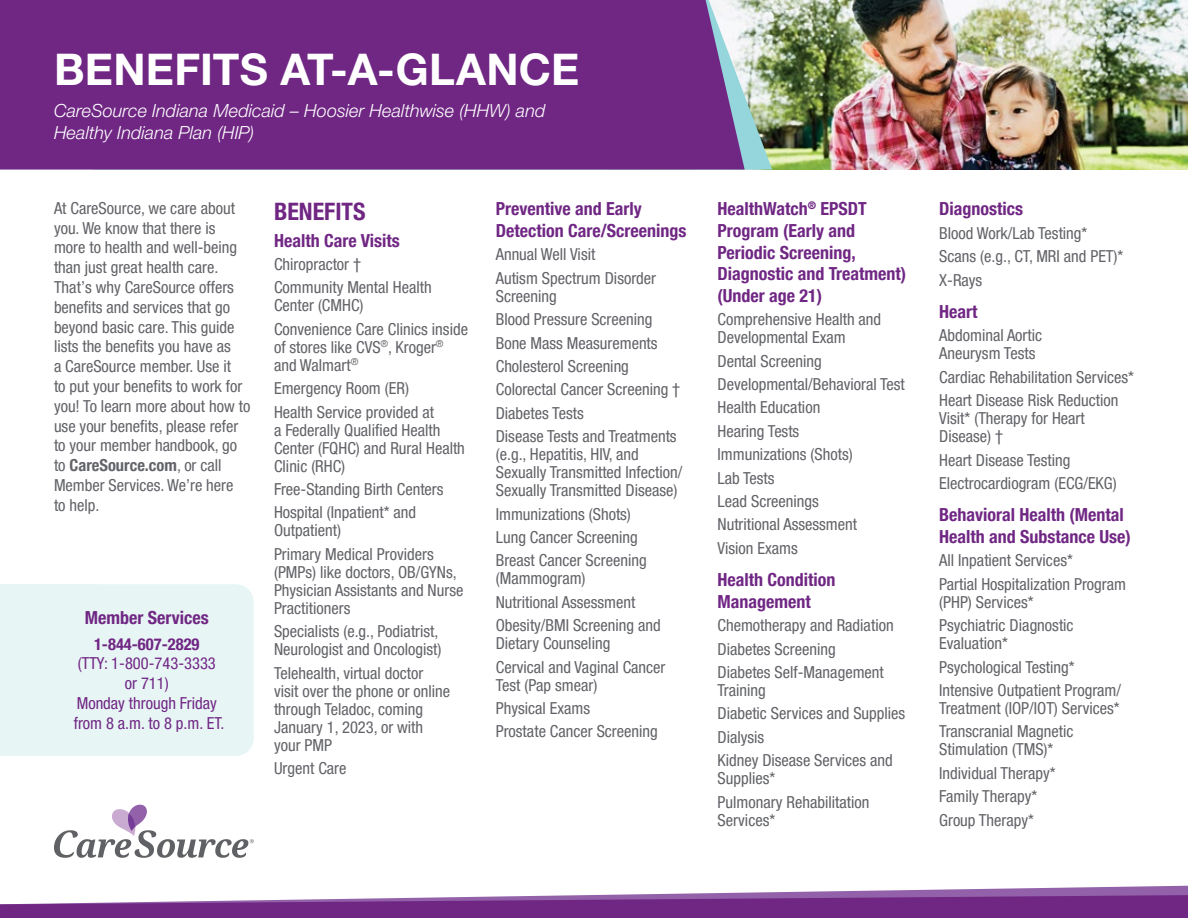
<style>
.page{position:relative;width:1188px;height:918px;background:#fff}
.page>*{position:absolute;margin:0;border:0;box-sizing:border-box;transform-origin:0 0}
.t1{font:700 43.5px "Helvetica Neue LT Pro";letter-spacing:.005em;color:#fff}
.t2{font:700 condensed 24px "Helvetica Neue LT Pro";color:#702784}
.t3{font:700 condensed 18px/21.6px "Helvetica Neue LT Pro";color:#702784}
.t4{font:italic 300 18px/21.6px "Helvetica Neue LT Pro";letter-spacing:.005em;color:#fff}
.t5{font:condensed 16.5px/18px "Helvetica Neue LT Pro";color:#626368}
.t6{font:condensed 16.5px/19.8px "Helvetica Neue LT Pro";color:#702784;text-align:center}
.t7{font:700 condensed 16.5px "Helvetica Neue LT Pro";color:#702784}
.s1{font-weight:700}
</style>
<div class="page">
<div style="left:0;top:584px;width:97px;height:172px;background:#e8f5f5"></div>
<div style="left:41px;top:584px;width:213px;height:172px;background:#e8f5f5;border-radius:18px"></div>
<img style="left:772px;top:0;width:416px;height:170px">
<img style="left:745px;top:0;width:27px;height:170px">
<div style="left:0;top:0;width:745px;height:170px;background:#702784"></div>
<svg style="left:54px;top:805px;width:200px;height:53px"></svg>
<svg style="left:0;top:886px;width:1188px;height:32px"></svg>
<h1 class="t1" style="left:54px;top:43px;width:527px">BENEFITS AT-A-GLANCE</h1>
<p class="t4" style="left:54px;top:100px;width:493px">CareSource Indiana Medicaid – Hoosier Healthwise (HHW) and<br>Healthy Indiana Plan (HIP)</p>
<p class="t5" style="left:54px;top:198px;width:185px;line-height:19.8px">At CareSource, we care about you. We know that there is more to health and well-being than just great health care.</p>
<p class="t5" style="left:54px;top:277px;width:198px;line-height:19.8px">That’s why CareSource offers benefits and services that go beyond basic care. This guide lists the benefits you have as<br>a CareSource member. Use it<br>to put your benefits to work for you! To learn more about how to use your benefits, please refer to your member handbook, go to <span class="s1">CareSource.com</span>, or call<br>Member Services. We’re here<br>to help.</p>
<p class="t3" style="left:85px;top:607px;width:125px">Member Services</p>
<p class="t7" style="left:94px;top:634px;width:107px">1-844-607-2829</p>
<p class="t6" style="left:74px;top:653px;width:152px">(TTY: 1-800-743-3333 or 711)<br>Monday through Friday from 8 a.m. to 8 p.m. ET.</p>
<h2 class="t2" style="left:274px;top:197px;width:93px">BENEFITS</h2>
<h3 class="t3" style="left:274px;top:230px;width:127px">Health Care Visits</h3>
<p class="t5" style="left:274px;top:252px;width:159px;line-height:23.4px">Chiropractor †<br>Community Mental Health</p>
<p class="t5" style="left:274px;top:296px;width:91px">Center (CMHC)</p>
<p class="t5" style="left:274px;top:320px;width:195px">Convenience Care Clinics inside of stores like CVS<sup>®</sup>, Kroger<sup>® </sup>and Walmart<sup>®</sup></p>
<p class="t5" style="left:274px;top:377px;width:162px;line-height:23.4px">Emergency Room (ER)<br>Health Service provided at</p>
<p class="t5" style="left:274px;top:421px;width:192px">a Federally Qualified Health<br>Center (FQHC) and Rural Health<br>Clinic (RHC)</p>
<p class="t5" style="left:274px;top:477px;width:171px;line-height:23.4px">Free-Standing Birth Centers<br>Hospital (Inpatient* and</p>
<p class="t5" style="left:274px;top:521px;width:69px">Outpatient)</p>
<p class="t5" style="left:274px;top:545px;width:191px">Primary Medical Providers (PMPs) like doctors, OB/GYNs,<br>Physician Assistants and Nurse<br>Practitioners</p>
<p class="t5" style="left:274px;top:622px;width:169px">Specialists (e.g., Podiatrist,<br>Neurologist and Oncologist)</p>
<p class="t5" style="left:274px;top:664px;width:178px">Telehealth, virtual doctor visit over the phone or online through Teladoc, coming<br>January 1, 2023, or with your PMP</p>
<p class="t5" style="left:274px;top:759px;width:74px">Urgent Care</p>
<h3 class="t3" style="left:496px;top:198px;width:192px">Preventive and Early<br>Detection Care/Screenings</h3>
<p class="t5" style="left:496px;top:245px;width:101px">Annual Well Visit</p>
<p class="t5" style="left:496px;top:269px;width:162px">Autism Spectrum Disorder<br>Screening</p>
<p class="t5" style="left:496px;top:307px;width:163px;line-height:23.4px">Blood Pressure Screening<br>Bone Mass Measurements<br>Cholesterol Screening</p>
<p class="t5" style="left:496px;top:378px;width:186px;line-height:23.4px">Colorectal Cancer Screening †<br>Diabetes Tests</p>
<p class="t5" style="left:496px;top:427px;width:188px">Disease Tests and Treatments (e.g., Hepatitis, HIV, and<br>Sexually Transmitted Infection/<br>Sexually Transmitted Disease)</p>
<p class="t5" style="left:496px;top:505px;width:137px">Immunizations (Shots)</p>
<p class="t5" style="left:496px;top:525px;width:152px;line-height:23.4px">Lung Cancer Screening<br>Breast Cancer Screening</p>
<p class="t5" style="left:496px;top:569px;width:91px">(Mammogram)</p>
<p class="t5" style="left:496px;top:590px;width:166px;line-height:23.4px">Nutritional Assessment<br>Obesity/BMI Screening and</p>
<p class="t5" style="left:496px;top:634px;width:116px">Dietary Counseling</p>
<p class="t5" style="left:496px;top:658px;width:171px">Cervical and Vaginal Cancer<br>Test (Pap smear)</p>
<p class="t5" style="left:496px;top:696px;width:164px;line-height:23.4px">Physical Exams<br>Prostate Cancer Screening</p>
<h3 class="t3" style="left:718px;top:198px;width:190px">HealthWatch<sup>®</sup> EPSDT<br>Program (Early and<br>Periodic Screening,<br>Diagnostic and Treatment) (Under age 21)</h3>
<p class="t5" style="left:718px;top:310px;width:165px">Comprehensive Health and<br>Developmental Exam</p>
<p class="t5" style="left:718px;top:352px;width:106px">Dental Screening</p>
<p class="t5" style="left:718px;top:372px;width:189px;line-height:23.4px">Developmental/Behavioral Test<br>Health Education</p>
<p class="t5" style="left:718px;top:419px;width:137px;line-height:23.4px">Hearing Tests<br>Immunizations (Shots)</p>
<p class="t5" style="left:718px;top:466px;width:103px;line-height:23.4px">Lab Tests<br>Lead Screenings</p>
<p class="t5" style="left:718px;top:513px;width:141px;line-height:23.4px">Nutritional Assessment<br>Vision Exams</p>
<h3 class="t3" style="left:718px;top:569px;width:119px">Health Condition<br>Management</h3>
<p class="t5" style="left:718px;top:613px;width:178px;line-height:23.4px">Chemotherapy and Radiation<br>Diabetes Screening</p>
<p class="t5" style="left:718px;top:663px;width:168px">Diabetes Self-Management<br>Training</p>
<p class="t5" style="left:718px;top:702px;width:189px;line-height:23.4px">Diabetic Services and Supplies<br>Dialysis</p>
<p class="t5" style="left:718px;top:751px;width:177px">Kidney Disease Services and<br>Supplies*</p>
<p class="t5" style="left:718px;top:793px;width:153px">Pulmonary Rehabilitation<br>Services*</p>
<h3 class="t3" style="left:939px;top:198px;width:85px">Diagnostics</h3>
<p class="t5" style="left:939px;top:221px;width:186px;line-height:23.4px">Blood Work/Lab Testing*<br>Scans (e.g., CT, MRI and PET)*<br>X-Rays</p>
<p class="t3" style="left:939px;top:301px;width:40px">Heart</p>
<p class="t5" style="left:939px;top:326px;width:104px">Abdominal Aortic<br>Aneurysm Tests</p>
<p class="t5" style="left:939px;top:365px;width:196px;line-height:23.4px">Cardiac Rehabilitation Services*<br>Heart Disease Risk Reduction</p>
<p class="t5" style="left:939px;top:409px;width:147px">Visit* (Therapy for Heart<br>Disease) †</p>
<p class="t5" style="left:939px;top:448px;width:179px;line-height:23.4px">Heart Disease Testing<br>Electrocardiogram (ECG/EKG)</p>
<h3 class="t3" style="left:939px;top:504px;width:193px">Behavioral Health (Mental<br>Health and Substance Use)</h3>
<p class="t5" style="left:939px;top:549px;width:188px;line-height:23.4px">All Inpatient Services*<br>Partial Hospitalization Program</p>
<p class="t5" style="left:939px;top:593px;width:96px">(PHP) Services*</p>
<p class="t5" style="left:939px;top:616px;width:136px">Psychiatric Diagnostic<br>Evaluation*</p>
<p class="t5" style="left:939px;top:655px;width:183px;line-height:23.4px">Psychological Testing*<br>Intensive Outpatient Program/</p>
<p class="t5" style="left:939px;top:699px;width:182px">Treatment (IOP/IOT) Services*</p>
<p class="t5" style="left:939px;top:722px;width:136px">Transcranial Magnetic<br>Stimulation (TMS)*</p>
<p class="t5" style="left:939px;top:761px;width:118px;line-height:23.4px">Individual Therapy*<br>Family Therapy*<br>Group Therapy*</p>
</div>
